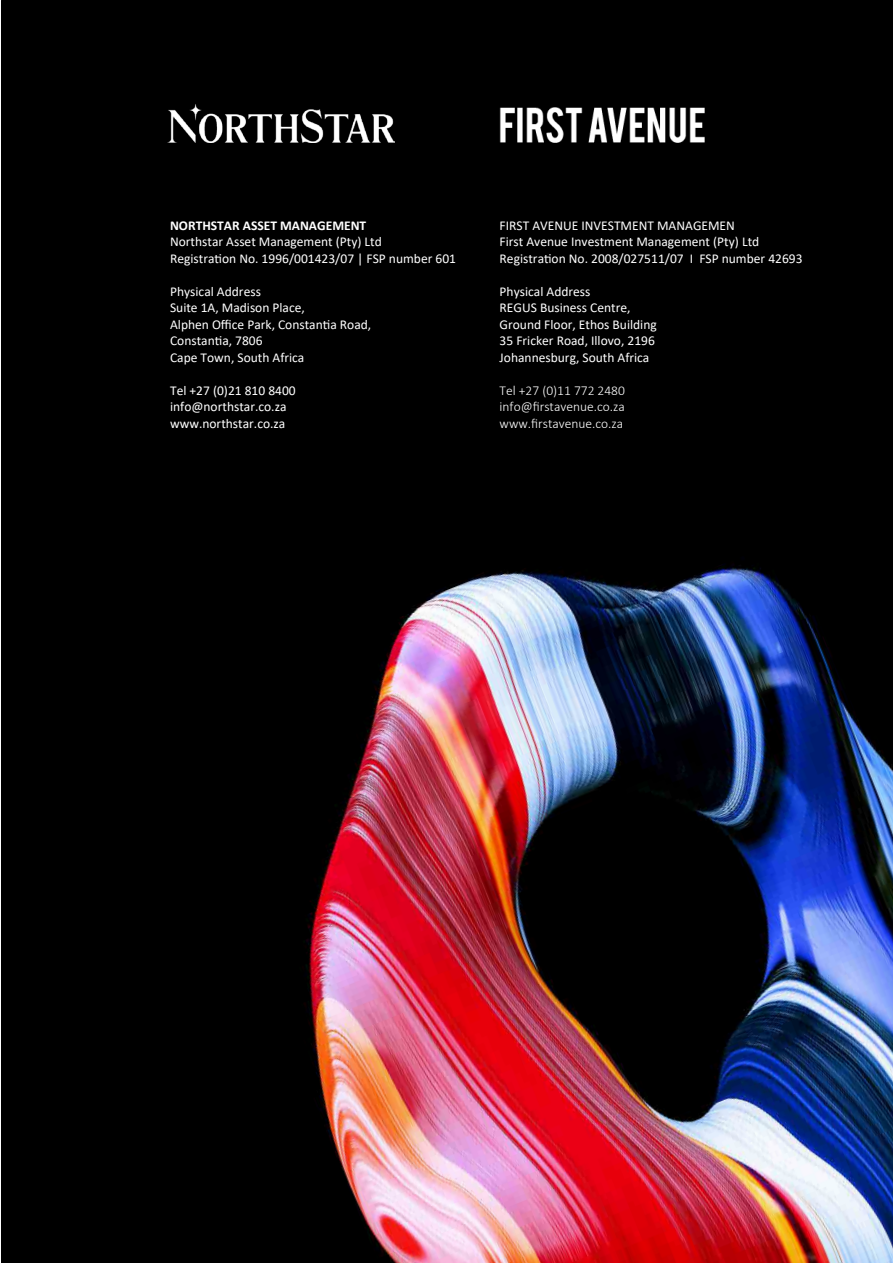
<style>
.page{position:relative;width:893px;height:1263px;background:#fff}
.page>*{position:absolute;margin:0;border:0;box-sizing:border-box;transform-origin:0 0}
.t1{font:13.5px/16.5px "Calibri";color:#fff}
.t2{font:300 13.5px/16.5px "Calibri";color:#fff;text-align:justify}
.t3{font:700 13.5px "Calibri";color:#fff}
</style>
<div class="page">
<div style="left:1px;top:0;width:892px;height:1263px;background:#000"></div>
<img style="left:168px;top:104px;width:226px;height:39px">
<img style="left:500px;top:108px;width:204px;height:40px">
<img style="left:85px;top:369px;width:808px;height:894px">
<p class="t3" style="left:170px;top:216px;width:198px">NORTHSTAR ASSET MANAGEMENT</p>
<p class="t1" style="left:170px;top:233px;width:287px">Northstar Asset Management (Pty) Ltd<br>Registration No. 1996/001423/07 | FSP number 601</p>
<p class="t1" style="left:170px;top:283px;width:203px">Physical Address<br>Suite 1A, Madison Place,<br>Alphen Office Park, Constantia Road,<br>Constantia, 7806<br>Cape Town, South Africa</p>
<p class="t1" style="left:170px;top:382px;width:127px">Tel +27 (0)21 810 8400 info@northstar.co.za www.northstar.co.za</p>
<p class="t1" style="left:500px;top:217px;width:304px">FIRST AVENUE INVESTMENT MANAGEMEN<br>First Avenue Investment Management (Pty) Ltd<br>Registration No. 2008/027511/07 I FSP number 42693</p>
<p class="t1" style="left:500px;top:283px;width:159px">Physical Address<br>REGUS Business Centre,<br>Ground Floor, Ethos Building<br>35 Fricker Road, Illovo, 2196<br>Johannesburg, South Africa</p>
<p class="t2" style="left:500px;top:382px;width:127px">Tel +27 (0)11 772 2480 info@firstavenue.co.za www.firstavenue.co.za</p>
</div>
